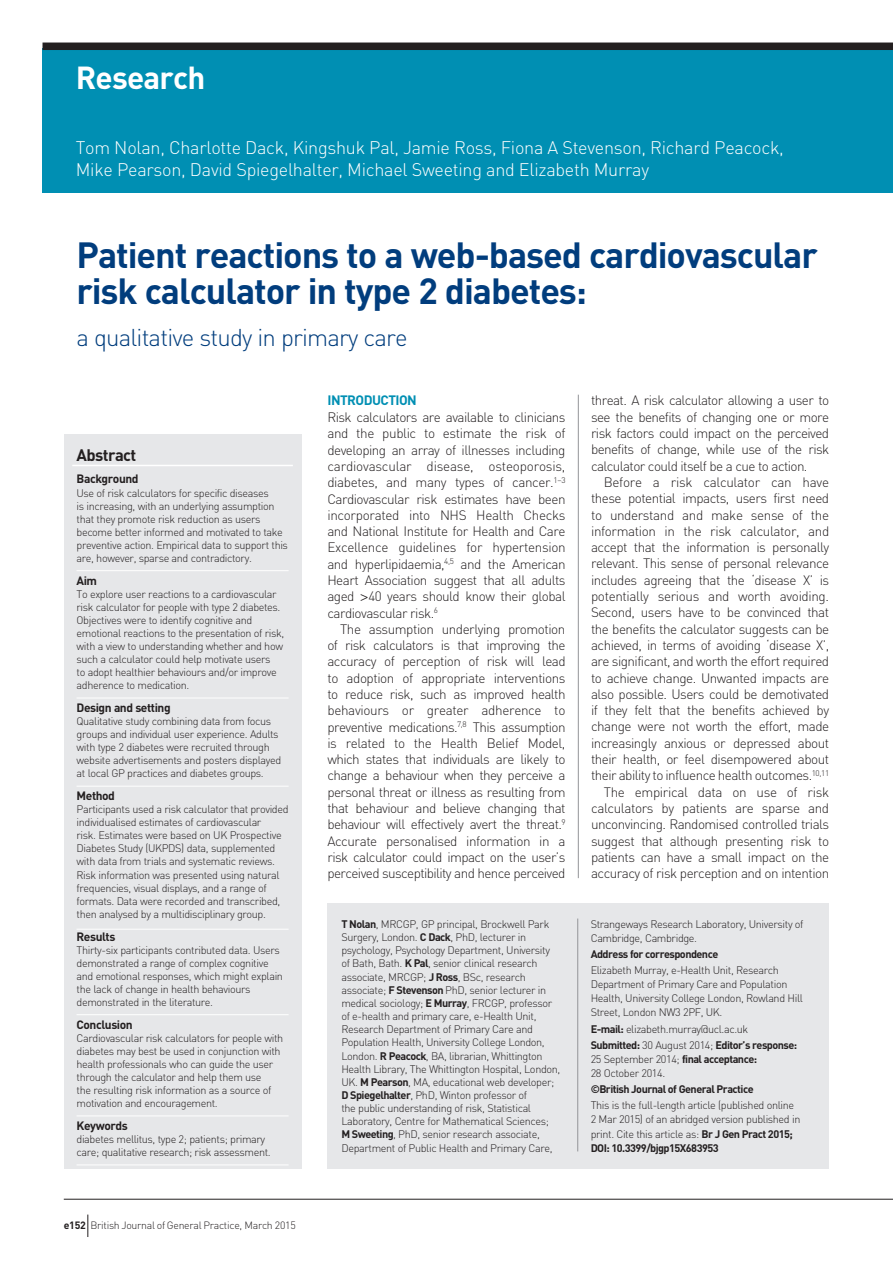
<style>
.page{position:relative;width:893px;height:1263px;background:#fff}
.page>*{position:absolute;margin:0;border:0;box-sizing:border-box;transform-origin:0 0}
.t1{font:700 36px/36px "DIN";letter-spacing:-.03em;color:#013d7d}
.t2{font:700 31.5px "DIN";letter-spacing:-.025em;color:#fff}
.t3{font:300 24px "DIN";letter-spacing:-.035em;color:#013d7d}
.t4{font:300 18px/21px "DIN";letter-spacing:-.015em;color:#fff}
.t5{font:700 16.5px "DIN";letter-spacing:-.035em;color:#231f20}
.t6{font:300 13.5px/16.4px "DIN";letter-spacing:-.04em;color:#231f20;text-align:justify}
.t7{font:700 13.5px "DIN";letter-spacing:-.04em;color:#008fb3}
.t8{font:700 12px "DIN";letter-spacing:-.035em;color:#231f20}
.t9{font:300 10.8px/13px "DIN";letter-spacing:-.035em;color:#231f20}
.t10{font:700 10.8px "DIN";letter-spacing:-.05em;color:#231f20}
.t11{font:300 10.5px "DIN";letter-spacing:-.025em;color:#231f20}
.s1{font-weight:700}
.s2{font-family:"Helvetica"}
</style>
<div class="page">
<hr style="left:578px;top:395px;width:1px;height:483px;background:#939598">
<div style="left:327px;top:904px;width:502px;height:265px;background:#e6e7e9"></div>
<hr style="left:577px;top:918px;width:1px;height:233px;background:#939598">
<div style="left:43px;top:48px;width:850px;height:144px;background:#008fb3"></div>
<div style="left:64px;top:434px;width:237px;height:735px;background:#e6e7e9"></div>
<hr style="left:72px;top:465px;width:221px;height:1px;background:#fff">
<hr style="left:77px;top:570px;width:212px;height:1px;background:#fff">
<hr style="left:77px;top:698px;width:212px;height:1px;background:#fff">
<hr style="left:77px;top:786px;width:212px;height:1px;background:#fff">
<hr style="left:77px;top:929px;width:212px;height:1px;background:#fff">
<hr style="left:77px;top:1014px;width:212px;height:1px;background:#fff">
<hr style="left:77px;top:1115px;width:212px;height:1px;background:#fff">
<hr style="left:77px;top:1164px;width:212px;height:1px;background:#fff">
<hr style="left:64px;top:1199px;width:829px;height:1px;background:#231f20">
<svg style="left:87px;top:1214px;width:1px;height:23px"></svg>
<div style="left:43px;top:43px;width:850px;height:7px;background:#231f20"></div>
<h2 class="t2" style="left:76px;top:57px;width:131px">Research</h2>
<h3 class="t4" style="left:76px;top:137px;width:710px">Tom Nolan, Charlotte Dack, Kingshuk Pal, Jamie Ross, Fiona A Stevenson, Richard Peacock,<br>Mike Pearson, David Spiegelhalter, Michael Sweeting and Elizabeth Murray</h3>
<h1 class="t1" style="left:77px;top:235px;width:743px">Patient reactions to a web-based cardiovascular risk calculator in type 2 diabetes:</h1>
<h3 class="t3" style="left:77px;top:323px;width:333px">a qualitative study in primary care</h3>
<h3 class="t5" style="left:77px;top:444px;width:61px">Abstract</h3>
<p class="t8" style="left:77px;top:471px;width:64px">Background</p>
<p class="t9" style="left:77px;top:486px;width:213px">Use of risk calculators for specific diseases<br>is increasing, with an underlying assumption that they promote risk reduction as users become better informed and motivated to take preventive action. Empirical data to support this are, however, sparse and contradictory.</p>
<p class="t8" style="left:77px;top:572px;width:22px">Aim</p>
<p class="t9" style="left:77px;top:587px;width:209px">To explore user reactions to a cardiovascular risk calculator for people with type 2 diabetes.<br>Objectives were to identify cognitive and emotional reactions to the presentation of risk, with a view to understanding whether and how such a calculator could help motivate users<br>to adopt healthier behaviours and/or improve adherence to medication.</p>
<p class="t8" style="left:77px;top:700px;width:96px">Design and setting</p>
<p class="t9" style="left:77px;top:714px;width:206px">Qualitative study combining data from focus groups and individual user experience. Adults with type 2 diabetes were recruited through website advertisements and posters displayed at local GP practices and diabetes groups.</p>
<p class="t8" style="left:77px;top:788px;width:40px">Method</p>
<p class="t9" style="left:77px;top:803px;width:214px">Participants used a risk calculator that provided individualised estimates of cardiovascular<br>risk. Estimates were based on UK Prospective Diabetes Study (UKPDS) data, supplemented with data from trials and systematic reviews.<br>Risk information was presented using natural frequencies, visual displays, and a range of formats. Data were recorded and transcribed, then analysed by a multidisciplinary group.</p>
<p class="t8" style="left:77px;top:928px;width:40px">Results</p>
<p class="t9" style="left:77px;top:943px;width:208px">Thirty-six participants contributed data. Users demonstrated a range of complex cognitive and emotional responses, which might explain the lack of change in health behaviours demonstrated in the literature.</p>
<p class="t8" style="left:77px;top:1016px;width:58px">Conclusion</p>
<p class="t9" style="left:77px;top:1031px;width:208px">Cardiovascular risk calculators for people with diabetes may best be used in conjunction with health professionals who can guide the user through the calculator and help them use<br>the resulting risk information as a source of motivation and encouragement.</p>
<p class="t8" style="left:77px;top:1118px;width:53px">Keywords</p>
<p class="t9" style="left:77px;top:1132px;width:196px">diabetes mellitus, type 2; patients; primary care; qualitative research; risk assessment.</p>
<p class="t11" style="left:64px;top:1219px;width:233px"><span class="s1">e152</span> British Journal of General Practice, March 2015</p>
<p class="t7" style="left:327px;top:391px;width:91px">INTRODUCTION</p>
<p class="t6" style="left:327px;top:409px;width:240px">Risk calculators are available to clinicians and the public to estimate the risk of developing an array of illnesses including cardiovascular disease, osteoporosis, diabetes, and many types of cancer.<sup>1–3<br></sup>Cardiovascular risk estimates have been incorporated into NHS Health Checks and National Institute for Health and Care Excellence guidelines for hypertension and hyperlipidaemia,<sup>4,5</sup> and the American Heart Association suggest that all adults aged <span class="s2">&gt;</span>40 years should know their global cardiovascular risk.<sup>6</sup></p>
<p class="t6" style="left:327px;top:621px;width:240px;text-indent:13px">The assumption underlying promotion of risk calculators is that improving the accuracy of perception of risk will lead to adoption of appropriate interventions to reduce risk, such as improved health behaviours or greater adherence to preventive medications.<sup>7,8</sup> This assumption is related to the Health Belief Model, which states that individuals are likely to change a behaviour when they perceive a personal threat or illness as resulting from that behaviour and believe changing that behaviour will effectively avert the threat.<sup>9<br></sup>Accurate personalised information in a risk calculator could impact on the user’s perceived susceptibility and hence perceived</p>
<p class="t6" style="left:591px;top:392px;width:240px">threat. A risk calculator allowing a user to see the benefits of changing one or more risk factors could impact on the perceived benefits of change, while use of the risk calculator could itself be a cue to action.</p>
<p class="t6" style="left:591px;top:474px;width:240px;text-align:right">Before a risk calculator can have these potential impacts, users first need to understand and make sense of the information in the risk calculator, and accept that the information is personally relevant. This sense of personal relevance includes agreeing that the ‘disease X’ is potentially serious and worth avoiding.<br>Second, users have to be convinced that the benefits the calculator suggests can be achieved, in terms of avoiding ‘disease X’, are significant, and worth the effort required to achieve change. Unwanted impacts are also possible. Users could be demotivated if they felt that the benefits achieved by change were not worth the effort, made increasingly anxious or depressed about their health, or feel disempowered about their ability to influence health outcomes.<sup>10,11<br></sup>The empirical data on use of risk calculators by patients are sparse and unconvincing. Randomised controlled trials suggest that although presenting risk to patients can have a small impact on the accuracy of risk perception and on intention</p>
<p class="t9" style="left:341px;top:917px;width:220px"><span class="s1">T Nolan</span>, MRCGP, GP principal, Brockwell Park Surgery, London. <span class="s1">C Dack</span>, PhD, lecturer in psychology, Psychology Department, University of Bath, Bath. <span class="s1">K Pal</span>, senior clinical research associate, MRCGP; <span class="s1">J Ross</span>, BSc, research associate; <span class="s1">F Stevenson</span> PhD, senior lecturer in medical sociology; <span class="s1">E Murray</span>, FRCGP, professor of e-health and primary care, e-Health Unit, Research Department of Primary Care and Population Health, University College London, London. <span class="s1">R Peacock</span>, BA, librarian, Whittington Health Library, The Whittington Hospital, London, UK. <span class="s1">M Pearson</span>, MA, educational web developer; <span class="s1">D Spiegelhalter</span>, PhD, Winton professor of<br>the public understanding of risk, Statistical Laboratory, Centre for Mathematical Sciences; <span class="s1">M Sweeting</span>, PhD, senior research associate, Department of Public Health and Primary Care,</p>
<p class="t9" style="left:591px;top:917px;width:214px;line-height:14.1px">Strangeways Research Laboratory, University of<br>Cambridge, Cambridge.</p>
<p class="t10" style="left:591px;top:947px;width:129px">Address for correspondence</p>
<p class="t9" style="left:591px;top:963px;width:214px;line-height:14.1px">Elizabeth Murray, e-Health Unit, Research Department of Primary Care and Population Health, University College London, Rowland Hill Street, London NW3 2PF, UK.</p>
<p class="t9" style="left:591px;top:1020px;width:208px;line-height:16.2px"><span class="s1">E-mail:</span> elizabeth.murray@ucl.ac.uk<br><span class="s1">Submitted:</span> 30 August 2014; <span class="s1">Editor’s response:</span></p>
<p class="t9" style="left:591px;top:1052px;width:168px;line-height:14.1px">25 September 2014; <span class="s1">final acceptance:<br></span>28 October 2014.</p>
<p class="t10" style="left:591px;top:1082px;width:164px">©British Journal of General Practice</p>
<p class="t9" style="left:591px;top:1098px;width:211px;line-height:14.1px">This is the full-length article (published online 2 Mar 2015) of an abridged version published in print. Cite this article as: <span class="s1">Br J Gen Pract 2015; DOI: 10.3399/bjgp15X683953</span></p>
</div>
